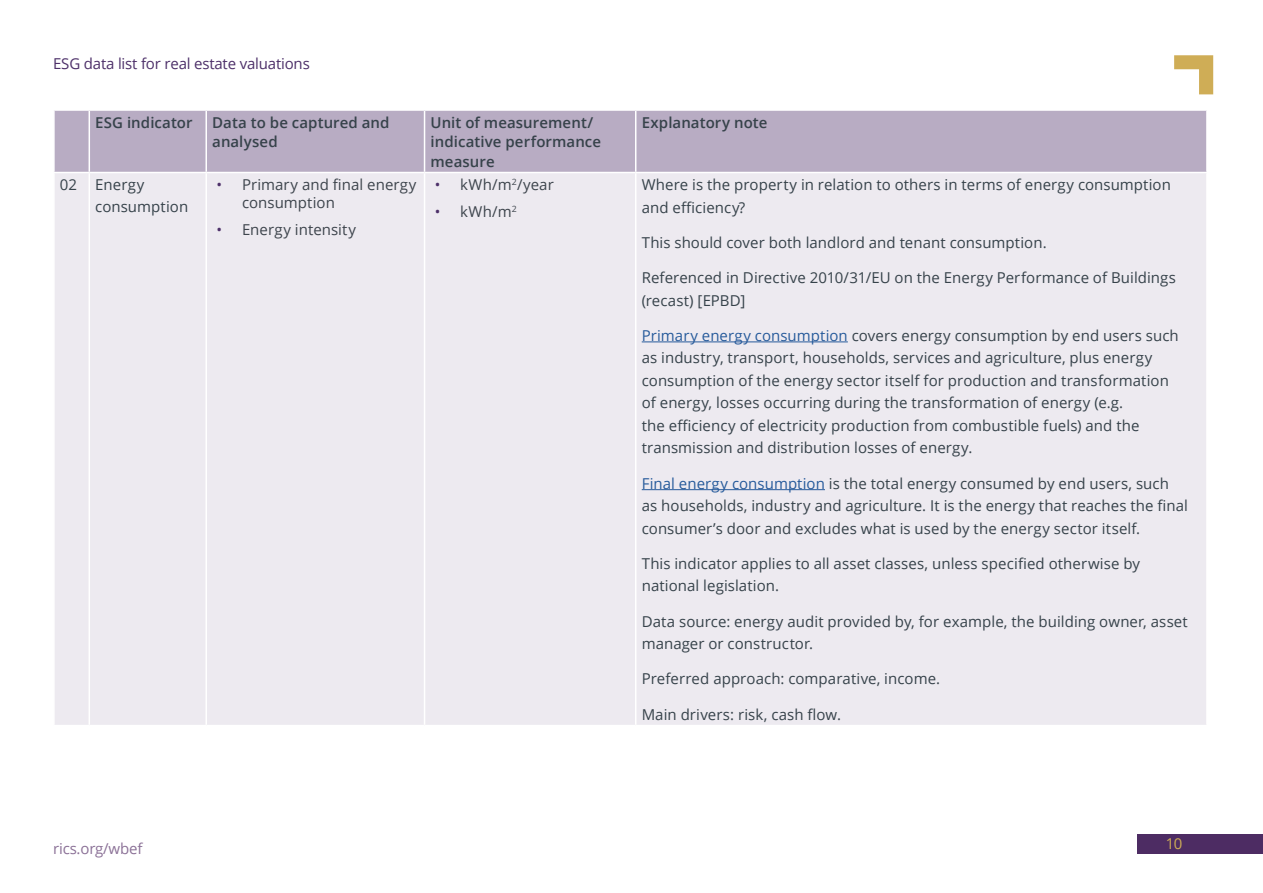
<style>
.page{position:relative;width:1263px;height:893px;background:#fff}
.page>*{position:absolute;margin:0;border:0;box-sizing:border-box;transform-origin:0 0}
.t1{font:15px/22.5px "Open Sans";letter-spacing:.005em;color:#36424a}
.t2{font:600 15px/19.5px "Open Sans";letter-spacing:.005em;color:#36424a}
.t3{font:15px/18px "Open Sans";letter-spacing:.005em;color:#3d444c}
.t4{font:15px "Open Sans";letter-spacing:-.01em;color:#4d3069}
.t5{font:15px "Open Sans";letter-spacing:-.01em;color:#8b7197}
.t6{font:15px "Open Sans";color:#cfad56}
.s1{color:#4d3069}
.s2{color:#275b9b}
</style>
<div class="page">
<svg style="left:1174px;top:55px;width:39px;height:39px"></svg>
<div style="left:1137px;top:834px;width:126px;height:20px;background:#4d2c63"></div>
<div style="left:55px;top:111px;width:1151px;height:61px;background:#b8acc3"></div>
<div style="left:55px;top:173px;width:1151px;height:552px;background:#edeaf0"></div>
<hr style="left:89px;top:173px;width:1px;height:552px;background:#fff">
<hr style="left:205px;top:173px;width:2px;height:552px;background:#fff">
<hr style="left:424px;top:173px;width:1px;height:552px;background:#fff">
<hr style="left:635px;top:173px;width:1px;height:552px;background:#fff">
<hr style="left:89px;top:111px;width:1px;height:61px;background:#fff">
<hr style="left:205px;top:111px;width:2px;height:61px;background:#fff">
<hr style="left:424px;top:111px;width:1px;height:61px;background:#fff">
<hr style="left:635px;top:111px;width:1px;height:61px;background:#fff">
<hr style="left:642px;top:342px;width:206px;height:1px;background:#275b9b">
<hr style="left:642px;top:489px;width:183px;height:1px;background:#275b9b">
<p class="t4" style="left:53px;top:53px;width:258px">ESG data list for real estate valuations</p>
<p class="t2" style="left:95px;top:112px;width:99px">ESG indicator</p>
<p class="t2" style="left:212px;top:112px;width:179px">Data to be captured and analysed</p>
<p class="t2" style="left:430px;top:112px;width:172px">Unit of measurement/ indicative performance measure</p>
<p class="t2" style="left:642px;top:112px;width:127px">Explanatory note</p>
<p class="t1" style="left:95px;top:173px;width:94px;text-indent:-35px">02 Energy consumption</p>
<p class="t3" style="left:242px;top:175px;width:176px;text-indent:-26px"><span class="s1">•</span> Primary and final energy consumption</p>
<p class="t3" style="left:216px;top:220px;width:141px"><span class="s1">•</span> Energy intensity</p>
<p class="t1" style="left:642px;top:173px;width:531px">Where is the property in relation to others in terms of energy consumption and efficiency?</p>
<p class="t1" style="left:642px;top:231px;width:406px">This should cover both landlord and tenant consumption.</p>
<p class="t1" style="left:642px;top:266px;width:536px">Referenced in Directive 2010/31/EU on the Energy Performance of Buildings (recast) [EPBD]</p>
<p class="t1" style="left:642px;top:324px;width:538px"><span class="s2">Primary energy consumption</span> covers energy consumption by end users such as industry, transport, households, services and agriculture, plus energy consumption of the energy sector itself for production and transformation of energy, losses occurring during the transformation of energy (e.g.<br>the efficiency of electricity production from combustible fuels) and the transmission and distribution losses of energy.</p>
<p class="t1" style="left:642px;top:471px;width:548px"><span class="s2">Final energy consumption</span> is the total energy consumed by end users, such as households, industry and agriculture. It is the energy that reaches the final consumer’s door and excludes what is used by the energy sector itself.</p>
<p class="t1" style="left:642px;top:552px;width:500px">This indicator applies to all asset classes, unless specified otherwise by national legislation.</p>
<p class="t1" style="left:642px;top:609px;width:548px">Data source: energy audit provided by, for example, the building owner, asset manager or constructor.</p>
<p class="t1" style="left:642px;top:667px;width:300px">Preferred approach: comparative, income.</p>
<p class="t1" style="left:642px;top:702px;width:201px">Main drivers: risk, cash flow.</p>
<p class="t3" style="left:435px;top:175px;width:120px"><span class="s1">•</span> kWh/m<sup>2</sup>/year</p>
<p class="t3" style="left:435px;top:202px;width:83px"><span class="s1">•</span> kWh/m<sup>2</sup></p>
<p class="t5" style="left:53px;top:838px;width:91px">rics.org/wbef</p>
<p class="t6" style="left:1166px;top:834px;width:18px">10</p>
</div>
